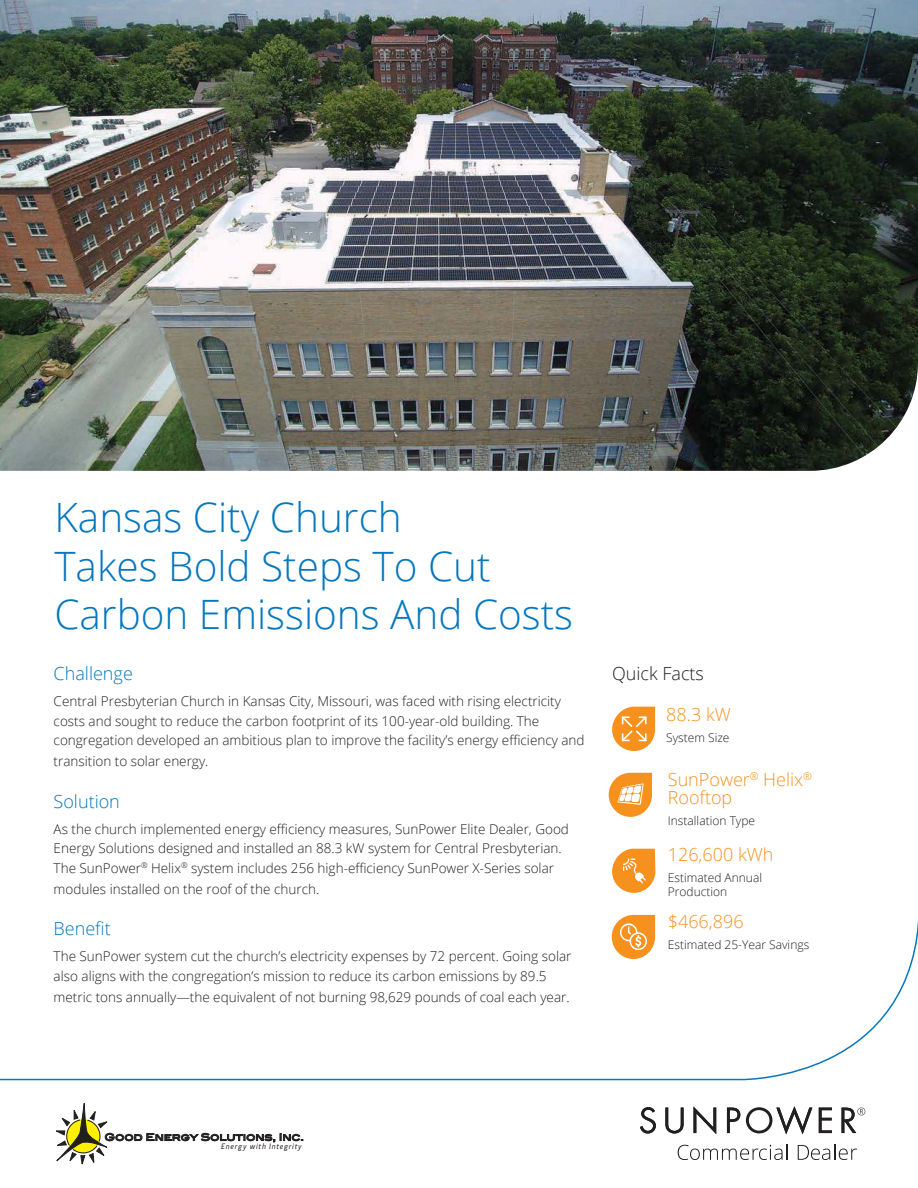
<style>
.page{position:relative;width:918px;height:1188px;background:#fff}
.page>*{position:absolute;margin:0;border:0;box-sizing:border-box;transform-origin:0 0}
.t1{font:300 40.5px/48.6px "Open Sans";color:#0577bd}
.t2{font:300 18px/18px "Open Sans";color:#f7911d}
.t3{font:300 18px "Open Sans";color:#0577bd}
.t4{font:300 18px "Open Sans";color:#221f1f}
.t5{font:300 13.5px/19.5px "Open Sans";color:#221f1f}
.t6{font:300 12px/14.4px "Open Sans";color:#221f1f}
.t7{font:9.75px "Blair Md ITCTT Medium";color:#221f1f}
.t8{font:italic 7.95px "Embarq";letter-spacing:.1em;color:#221f1f}
</style>
<div class="page">
<svg style="left:0;top:914px;width:918px;height:167px"></svg>
<svg style="left:640px;top:1107px;width:16px;height:27px"></svg>
<svg style="left:665px;top:1108px;width:19px;height:26px"></svg>
<svg style="left:694px;top:1107px;width:22px;height:27px"></svg>
<svg style="left:727px;top:1108px;width:13px;height:25px"></svg>
<svg style="left:819px;top:1108px;width:13px;height:25px"></svg>
<svg style="left:746px;top:1106px;width:66px;height:28px"></svg>
<svg style="left:842px;top:1108px;width:23px;height:25px"></svg>
<svg style="left:678px;top:1144px;width:110px;height:16px"></svg>
<svg style="left:798px;top:1144px;width:59px;height:16px"></svg>
<svg style="left:56px;top:1103px;width:52px;height:61px"></svg>
<svg style="left:612px;top:707px;width:43px;height:44px"></svg>
<img style="left:0;top:0;width:918px;height:471px">
<svg style="left:609px;top:773px;width:43px;height:44px"></svg>
<svg style="left:612px;top:849px;width:43px;height:44px"></svg>
<svg style="left:612px;top:915px;width:43px;height:44px"></svg>
<h1 class="t1" style="left:54px;top:497px;width:520px">Kansas City Church<br>Takes Bold Steps To Cut<br>Carbon Emissions And Costs</h1>
<h2 class="t3" style="left:54px;top:666px;width:81px">Challenge</h2>
<p class="t5" style="left:54px;top:693px;width:533px">Central Presbyterian Church in Kansas City, Missouri, was faced with rising electricity costs and sought to reduce the carbon footprint of its 100-year-old building. The congregation developed an ambitious plan to improve the facility’s energy efficiency and</p>
<p class="t5" style="left:54px;top:753px;width:156px">transition to solar energy.</p>
<h2 class="t3" style="left:54px;top:794px;width:68px">Solution</h2>
<p class="t5" style="left:54px;top:819px;width:517px">As the church implemented energy efficiency measures, SunPower Elite Dealer, Good<br>Energy Solutions designed and installed an 88.3 kW system for Central Presbyterian.<br>The SunPower<sup>®</sup> Helix<sup>®</sup> system includes 256 high-efficiency SunPower X-Series solar</p>
<p class="t5" style="left:54px;top:881px;width:267px">modules installed on the roof of the church.</p>
<h2 class="t3" style="left:54px;top:916px;width:59px">Benefit</h2>
<p class="t5" style="left:54px;top:946px;width:519px">The SunPower system cut the church’s electricity expenses by 72 percent. Going solar also aligns with the congregation’s mission to reduce its carbon emissions by 89.5</p>
<p class="t5" style="left:54px;top:989px;width:517px">metric tons annually—the equivalent of not burning 98,629 pounds of coal each year.</p>
<h2 class="t4" style="left:612px;top:666px;width:93px">Quick Facts</h2>
<h2 class="t2" style="left:666px;top:707px;width:66px">88.3 kW</h2>
<p class="t6" style="left:666px;top:731px;width:65px">System Size</p>
<h2 class="t2" style="left:668px;top:772px;width:146px">SunPower<sup>®</sup> Helix<sup>®<br></sup>Rooftop</h2>
<p class="t6" style="left:668px;top:814px;width:89px">Installation Type</p>
<h2 class="t2" style="left:668px;top:847px;width:107px">126,600 kWh</h2>
<p class="t6" style="left:668px;top:872px;width:96px">Estimated Annual<br>Production</p>
<h2 class="t2" style="left:668px;top:914px;width:77px">$466,896</h2>
<p class="t6" style="left:668px;top:939px;width:143px">Estimated 25-Year Savings</p>
<p class="t7" style="left:104px;top:1133px;width:201px">Good Energy Solutions, Inc.</p>
<p class="t8" style="left:221px;top:1143px;width:82px">Energy with Integrity</p>
</div>
